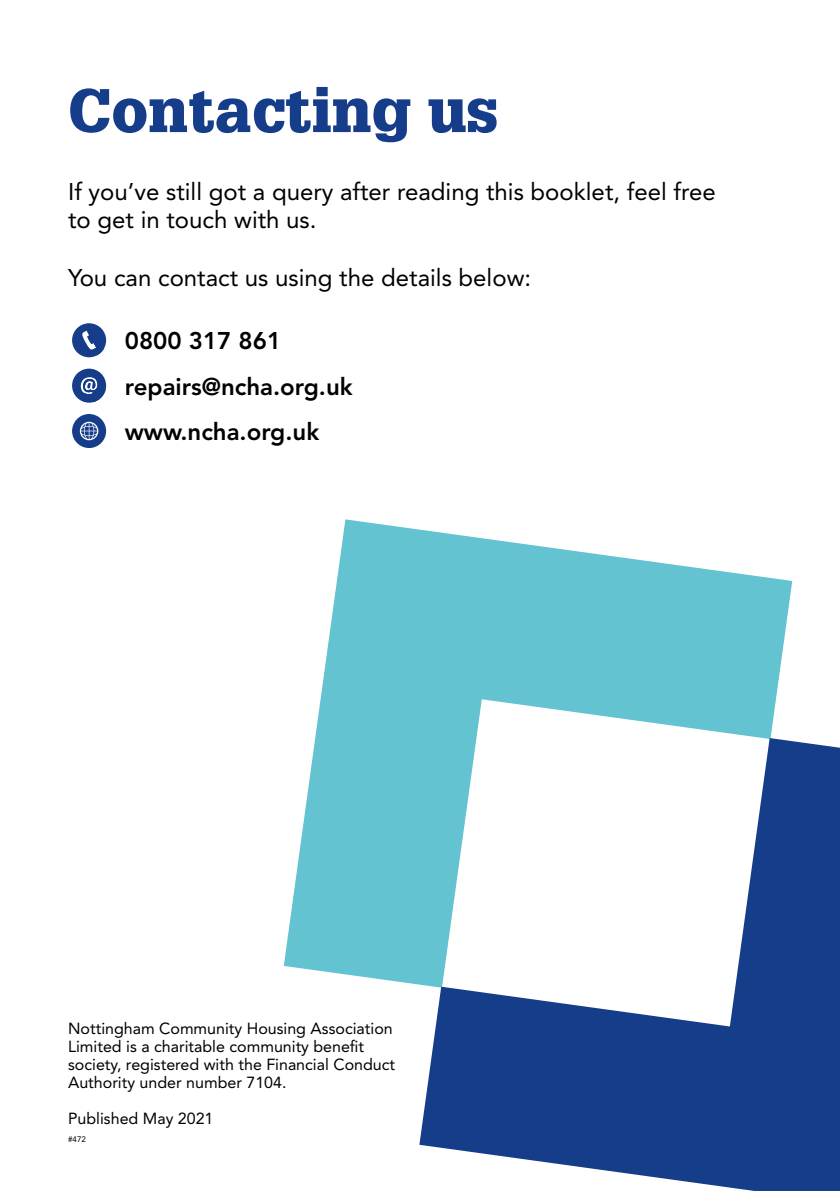
<style>
.page{position:relative;width:840px;height:1191px;background:#fff}
.page>*{position:absolute;margin:0;border:0;box-sizing:border-box;transform-origin:0 0}
.t1{font:900 60px "Glypha LT Std";color:#153d8a}
.t2{font:24px/28.8px "Avenir LT Std";color:#000}
.t3{font:800 24px/45.4px "Avenir LT Std";color:#000}
.t4{font:16px/18px "Avenir LT Std";color:#000}
.t5{font:8px "Avenir LT Std";color:#000}
</style>
<div class="page">
<svg style="left:283px;top:519px;width:508px;height:466px;fill:#63c3d1"></svg>
<svg style="left:419px;top:738px;width:420px;height:453px"></svg>
<div style="left:72px;top:323px;width:34px;height:34px;background:#153d8a;border-radius:50%"></div>
<svg style="left:82px;top:331px;width:22px;height:24px"></svg>
<div style="left:72px;top:369px;width:34px;height:34px;background:#153d8a;border-radius:50%"></div>
<svg style="left:81px;top:377px;width:25px;height:25px"></svg>
<div style="left:72px;top:414px;width:34px;height:34px;background:#153d8a;border-radius:50%"></div>
<svg style="left:80px;top:422px;width:18px;height:18px"></svg>
<h1 class="t1" style="left:68px;top:74px;width:432px">Contacting us</h1>
<h2 class="t2" style="left:68px;top:177px;width:649px">If you’ve still got a query after reading this booklet, feel free to get in touch with us.</h2>
<h2 class="t2" style="left:68px;top:263px;width:464px">You can contact us using the details below:</h2>
<h2 class="t3" style="left:125px;top:318px;width:229px">0800 317 861 repairs@ncha.org.uk www.ncha.org.uk</h2>
<p class="t4" style="left:68px;top:1020px;width:328px">Nottingham Community Housing Association Limited is a charitable community benefit society, registered with the Financial Conduct Authority under number 7104.</p>
<p class="t4" style="left:68px;top:1110px;width:147px">Published May 2021</p>
<p class="t5" style="left:68px;top:1135px;width:19px">#472</p>
</div>
